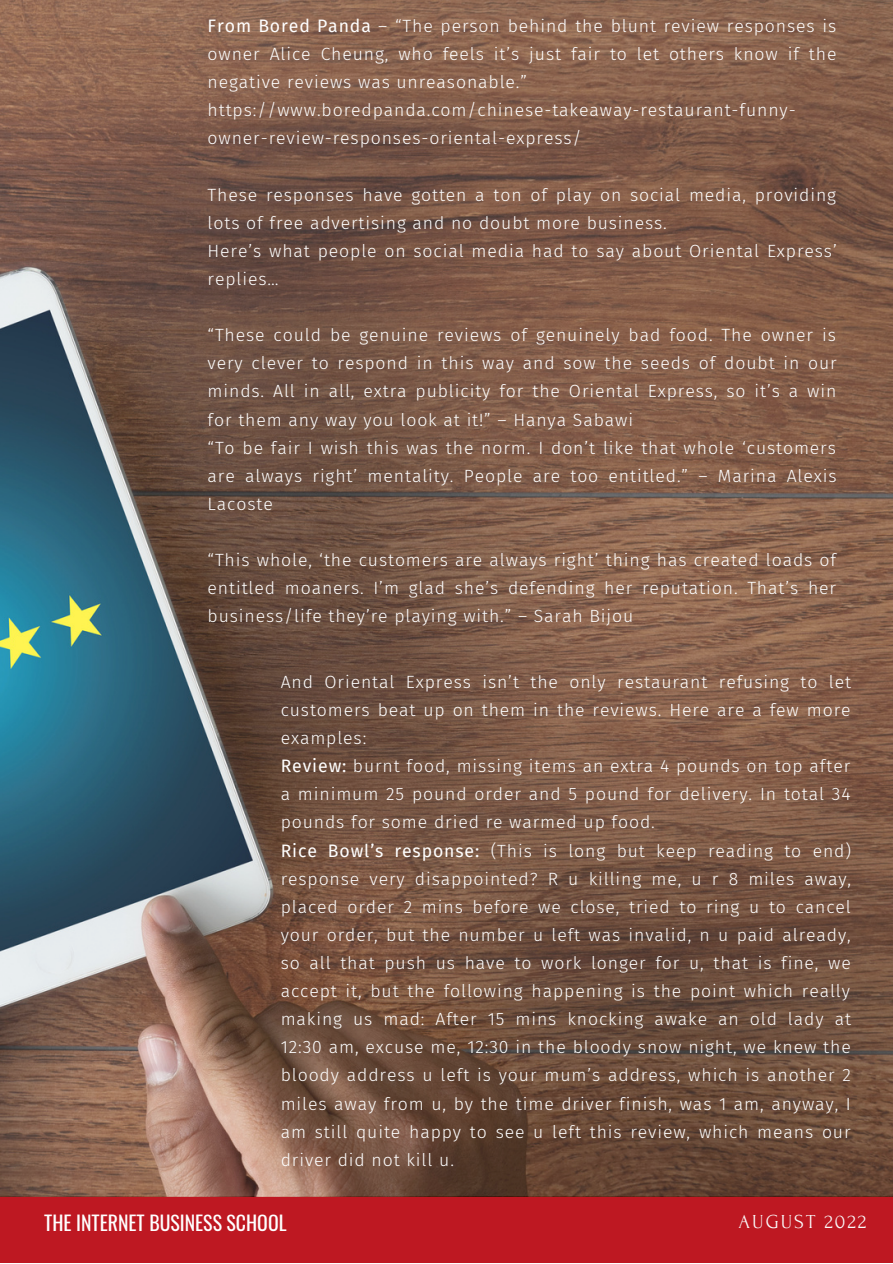
<style>
.page{position:relative;width:893px;height:1264px;background:#fff}
.page>*{position:absolute;margin:0;border:0;box-sizing:border-box;transform-origin:0 0}
.t1{font:19.8px "Oswald";color:#fff}
.t2{font:19.8px "Forum";letter-spacing:.1em;color:#fafafa}
.t3{font:300 17.7px/28px "Fira Sans";letter-spacing:.05em;color:#fff}
.s1{font-weight:400}
</style>
<div class="page">
<div style="left:0;top:1196px;width:892px;height:66px;background:#be1822"></div>
<img style="left:0;top:0;width:892px;height:1196px">
<p class="t3" style="left:207px;top:12px;width:630px"><span class="s1">From Bored Panda</span> – “The person behind the blunt review responses is owner Alice Cheung, who feels it’s just fair to let others know if the negative reviews was unreasonable.” https://www.boredpanda.com/chinese-takeaway-restaurant-funny&shy;owner-review-responses-oriental-express/</p>
<p class="t3" style="left:207px;top:181px;width:630px">These responses have gotten a ton of play on social media, providing lots of free advertising and no doubt more business.<br>Here’s what people on social media had to say about Oriental Express’ replies…</p>
<p class="t3" style="left:207px;top:321px;width:630px">“These could be genuine reviews of genuinely bad food. The owner is very clever to respond in this way and sow the seeds of doubt in our minds. All in all, extra publicity for the Oriental Express, so it’s a win for them any way you look at it!” – Hanya Sabawi<br>“To be fair I wish this was the norm. I don’t like that whole ‘customers are always right’ mentality. People are too entitled.” – Marina Alexis Lacoste</p>
<p class="t3" style="left:207px;top:546px;width:630px;text-align:justify">“This whole, ‘the customers are always right’ thing has created loads of entitled moaners. I’m glad she’s defending her reputation. That’s her business/life they’re playing with.” – Sarah Bijou</p>
<p class="t3" style="left:281px;top:668px;width:572px">And Oriental Express isn’t the only restaurant refusing to let customers beat up on them in the reviews. Here are a few more examples:<br><span class="s1">Review:</span> burnt food, missing items an extra 4 pounds on top after a minimum 25 pound order and 5 pound for delivery. In total 34 pounds for some dried re warmed up food.<br><span class="s1">Rice Bowl’s response:</span> (This is long but keep reading to end) response very disappointed? R u killing me, u r 8 miles away, placed order 2 mins before we close, tried to ring u to cancel your order, but the number u left was invalid, n u paid already, so all that push us have to work longer for u, that is fine, we accept it, but the following happening is the point which really making us mad: After 15 mins knocking awake an old lady at 12:30 am, excuse me, 12:30 in the bloody snow night, we knew the bloody address u left is your mum’s address, which is another 2 miles away from u, by the time driver finish, was 1 am, anyway, I am still quite happy to see u left this review, which means our driver did not kill u.</p>
<p class="t1" style="left:44px;top:1207px;width:244px">THE INTERNET BUSINESS SCHOOL</p>
<p class="t2" style="left:738px;top:1210px;width:129px">AUGUST 2022</p>
</div>
